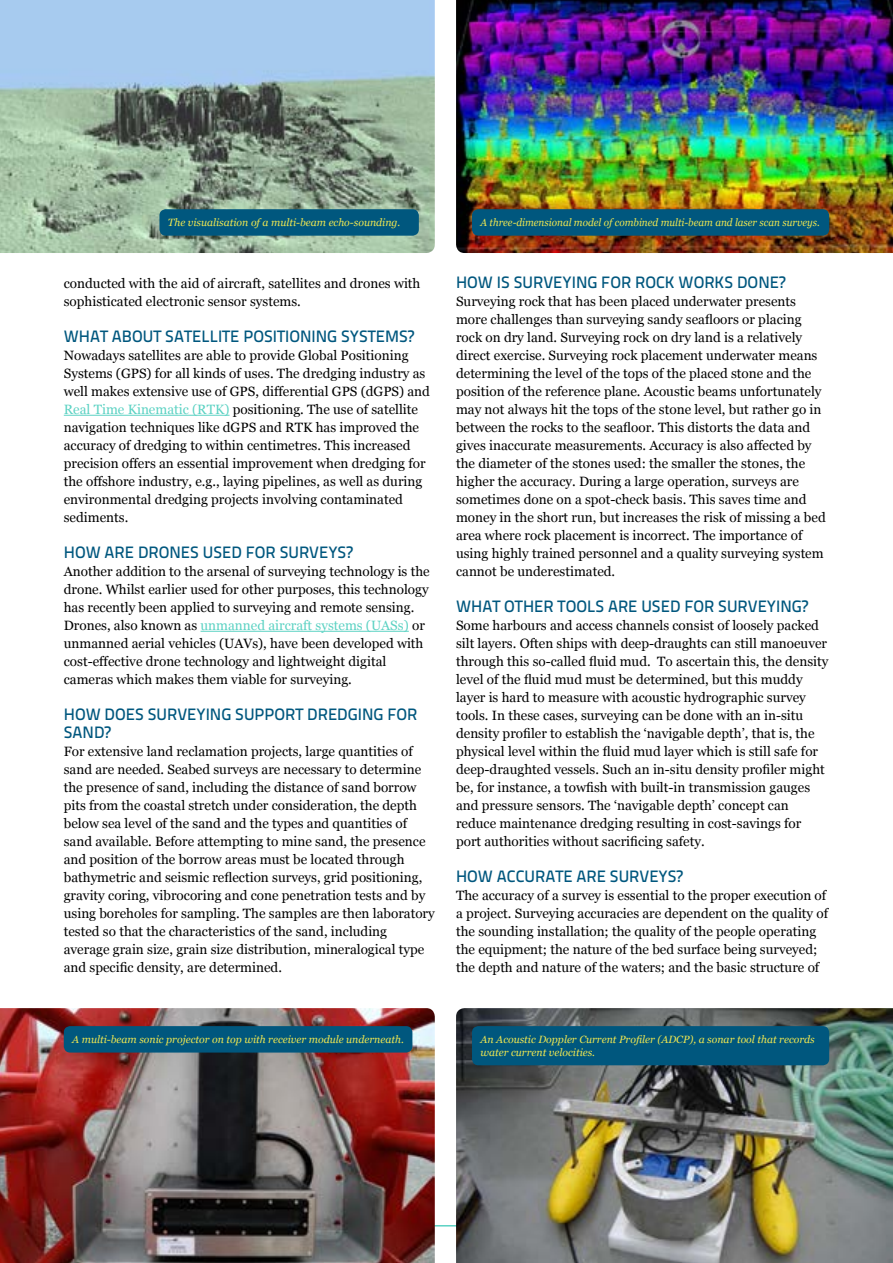
<style>
.page{position:relative;width:893px;height:1263px;background:#fff}
.page>*{position:absolute;margin:0;border:0;box-sizing:border-box;transform-origin:0 0}
.t1{font:16.5px/18px "Titillium Text 14 L 600 wt";color:#00577e}
.t2{font:13.5px/18px "Georgia";color:#000}
.t3{font:italic 10.5px/13.5px "Georgia";color:#eee651}
.t4{font:italic 10.5px "Georgia";color:#eee651;scale:.95 1}
.s1{color:#5cd2c3}
</style>
<div class="page">
<hr style="left:64px;top:1225px;width:765px;height:1px;background:#5cd2c3">
<hr style="left:64px;top:415px;width:166px;height:1px;background:#5cd2c3">
<hr style="left:201px;top:631px;width:208px;height:1px;background:#5cd2c3">
<img style="left:0;top:0;width:435px;height:253px">
<img style="left:0;top:1008px;width:435px;height:255px">
<img style="left:456px;top:0;width:437px;height:253px">
<img style="left:456px;top:1008px;width:437px;height:255px">
<div style="left:159px;top:209px;width:260px;height:27px;background:#00577e;border-radius:6px"></div>
<div style="left:64px;top:1026px;width:348px;height:26px;background:#00577e;border-radius:6px"></div>
<div style="left:472px;top:209px;width:357px;height:27px;background:#00577e;border-radius:6px"></div>
<div style="left:472px;top:1026px;width:357px;height:39px;background:#00577e;border-radius:6px"></div>
<p class="t3" style="left:168px;top:215px;width:234px">The visualisation of a multi-beam echo-sounding.</p>
<p class="t2" style="left:64px;top:275px;width:358px">conducted with the aid of aircraft, satellites and drones with sophisticated electronic sensor systems.</p>
<p class="t1" style="left:64px;top:327px;width:352px">WHAT ABOUT SATELLITE POSITIONING SYSTEMS?</p>
<p class="t2" style="left:64px;top:347px;width:368px">Nowadays satellites are able to provide Global Positioning Systems (GPS) for all kinds of uses. The dredging industry as well makes extensive use of GPS, differential GPS (dGPS) and <span class="s1">Real Time Kinematic (RTK)</span> positioning. The use of satellite navigation techniques like dGPS and RTK has improved the accuracy of dredging to within centimetres. This increased precision offers an essential improvement when dredging for the offshore industry, e.g., laying pipelines, as well as during environmental dredging projects involving contaminated sediments.</p>
<p class="t1" style="left:64px;top:543px;width:290px">HOW ARE DRONES USED FOR SURVEYS?</p>
<p class="t2" style="left:64px;top:563px;width:367px">Another addition to the arsenal of surveying technology is the drone. Whilst earlier used for other purposes, this technology has recently been applied to surveying and remote sensing.<br>Drones, also known as <span class="s1">unmanned aircraft systems (UASs)</span> or unmanned aerial vehicles (UAVs), have been developed with cost-effective drone technology and lightweight digital cameras which makes them viable for surveying.</p>
<p class="t1" style="left:64px;top:705px;width:355px">HOW DOES SURVEYING SUPPORT DREDGING FOR<br>SAND?</p>
<p class="t2" style="left:64px;top:743px;width:372px">For extensive land reclamation projects, large quantities of sand are needed. Seabed surveys are necessary to determine the presence of sand, including the distance of sand borrow pits from the coastal stretch under consideration, the depth below sea level of the sand and the types and quantities of sand available. Before attempting to mine sand, the presence and position of the borrow areas must be located through bathymetric and seismic reflection surveys, grid positioning, gravity coring, vibrocoring and cone penetration tests and by using boreholes for sampling. The samples are then laboratory tested so that the characteristics of the sand, including average grain size, grain size distribution, mineralogical type and specific density, are determined.</p>
<p class="t4" style="left:480px;top:215px;width:359px">A three-dimensional model of combined multi-beam and laser scan surveys.</p>
<p class="t1" style="left:456px;top:273px;width:331px">HOW IS SURVEYING FOR ROCK WORKS DONE?</p>
<p class="t2" style="left:456px;top:293px;width:371px">Surveying rock that has been placed underwater presents more challenges than surveying sandy seafloors or placing rock on dry land. Surveying rock on dry land is a relatively direct exercise. Surveying rock placement underwater means determining the level of the tops of the placed stone and the position of the reference plane. Acoustic beams unfortunately may not always hit the tops of the stone level, but rather go in between the rocks to the seafloor. This distorts the data and gives inaccurate measurements. Accuracy is also affected by the diameter of the stones used: the smaller the stones, the higher the accuracy. During a large operation, surveys are sometimes done on a spot-check basis. This saves time and money in the short run, but increases the risk of missing a bed area where rock placement is incorrect. The importance of using highly trained personnel and a quality surveying system cannot be underestimated.</p>
<p class="t1" style="left:456px;top:597px;width:354px">WHAT OTHER TOOLS ARE USED FOR SURVEYING?</p>
<p class="t2" style="left:456px;top:617px;width:374px">Some harbours and access channels consist of loosely packed silt layers. Often ships with deep-draughts can still manoeuver through this so-called fluid mud. To ascertain this, the density level of the fluid mud must be determined, but this muddy layer is hard to measure with acoustic hydrographic survey tools. In these cases, surveying can be done with an in-situ density profiler to establish the ‘navigable depth’, that is, the physical level within the fluid mud layer which is still safe for deep-draughted vessels. Such an in-situ density profiler might be, for instance, a towfish with built-in transmission gauges and pressure sensors. The ‘navigable depth’ concept can reduce maintenance dredging resulting in cost-savings for port authorities without sacrificing safety.</p>
<p class="t1" style="left:456px;top:867px;width:228px">HOW ACCURATE ARE SURVEYS?</p>
<p class="t2" style="left:456px;top:887px;width:374px">The accuracy of a survey is essential to the proper execution of a project. Surveying accuracies are dependent on the quality of the sounding installation; the quality of the people operating the equipment; the nature of the bed surface being surveyed; the depth and nature of the waters; and the basic structure of</p>
<p class="t3" style="left:72px;top:1032px;width:333px">A multi-beam sonic projector on top with receiver module underneath.</p>
<p class="t3" style="left:480px;top:1032px;width:336px">An Acoustic Doppler Current Profiler (ADCP), a sonar tool that records water current velocities.</p>
</div>
